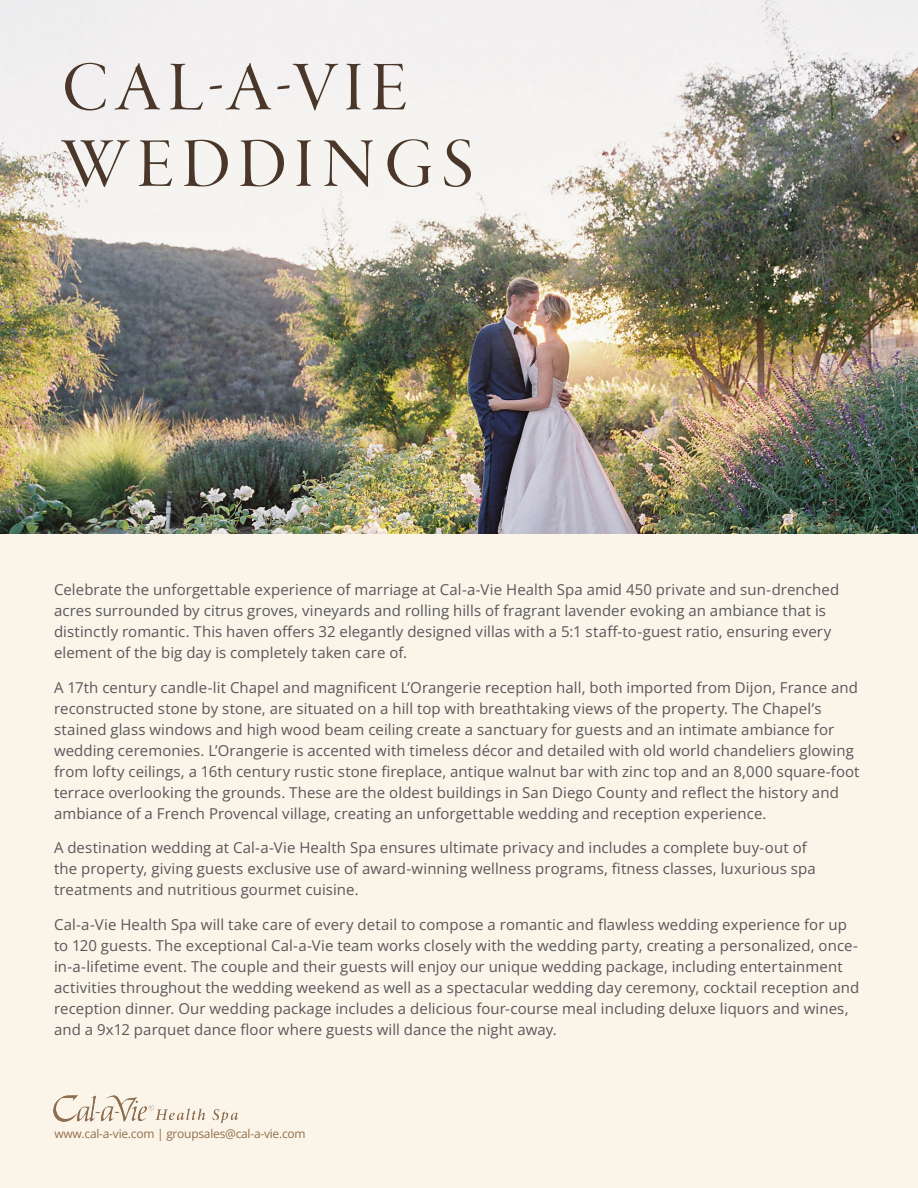
<style>
.page{position:relative;width:918px;height:1188px;background:#fbf4e9}
.page>*{position:absolute;margin:0;border:0;box-sizing:border-box;transform-origin:0 0}
.HeadTitle{font:72px "Garamond Premr Pro Disp";letter-spacing:.095em;color:#4a3729}
.copy_body{font:15px/21px "Open Sans";letter-spacing:.005em;color:#57585a}
.t1{font:12px "Open Sans";letter-spacing:-.02em;color:#926f49}
</style>
<div class="page">
<img style="left:54px;top:1095px;width:184px;height:28px">
<img style="left:0;top:0;width:918px;height:533px">
<p class="HeadTitle" style="left:62px;top:48px;width:347px">CAL-A-VIE</p>
<p class="HeadTitle" style="left:62px;top:125px;width:413px">WEDDINGS</p>
<p class="copy_body" style="left:54px;top:579px;width:787px">Celebrate the unforgettable experience of marriage at Cal-a-Vie Health Spa amid 450 private and sun-drenched acres surrounded by citrus groves, vineyards and rolling hills of fragrant lavender evoking an ambiance that is distinctly romantic. This haven offers 32 elegantly designed villas with a 5:1 staff-to-guest ratio, ensuring every element of the big day is completely taken care of.</p>
<p class="copy_body" style="left:54px;top:677px;width:807px">A 17th century candle-lit Chapel and magnificent L’Orangerie reception hall, both imported from Dijon, France and reconstructed stone by stone, are situated on a hill top with breathtaking views of the property. The Chapel’s stained glass windows and high wood beam ceiling create a sanctuary for guests and an intimate ambiance for wedding ceremonies. L’Orangerie is accented with timeless décor and detailed with old world chandeliers glowing from lofty ceilings, a 16th century rustic stone fireplace, antique walnut bar with zinc top and an 8,000 square-foot terrace overlooking the grounds. These are the oldest buildings in San Diego County and reflect the history and ambiance of a French Provencal village, creating an unforgettable wedding and reception experience.</p>
<p class="copy_body" style="left:54px;top:837px;width:763px">A destination wedding at Cal-a-Vie Health Spa ensures ultimate privacy and includes a complete buy-out of the property, giving guests exclusive use of award-winning wellness programs, fitness classes, luxurious spa treatments and nutritious gourmet cuisine.</p>
<p class="copy_body" style="left:54px;top:914px;width:807px">Cal-a-Vie Health Spa will take care of every detail to compose a romantic and flawless wedding experience for up to 120 guests. The exceptional Cal-a-Vie team works closely with the wedding party, creating a personalized, once&shy;in-a-lifetime event. The couple and their guests will enjoy our unique wedding package, including entertainment activities throughout the wedding weekend as well as a spectacular wedding day ceremony, cocktail reception and reception dinner. Our wedding package includes a delicious four-course meal including deluxe liquors and wines, and a 9x12 parquet dance floor where guests will dance the night away.</p>
<p class="t1" style="left:54px;top:1126px;width:253px">www.cal-a-vie.com | groupsales@cal-a-vie.com</p>
</div>
